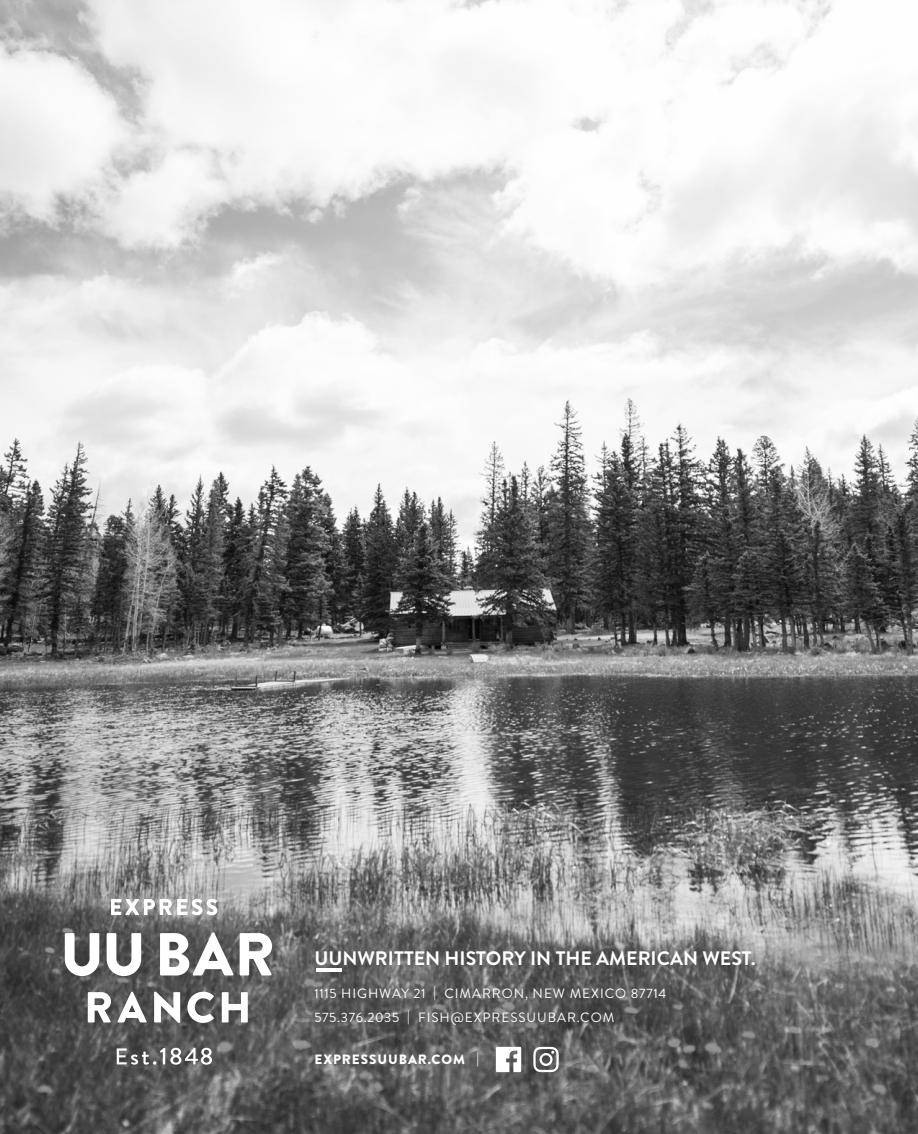
<style>
.page{position:relative;width:918px;height:1134px;background:#fff}
.page>*{position:absolute;margin:0;border:0;box-sizing:border-box;transform-origin:0 0}
.t1{font:700 19.5px "Brandon Grotesque";color:#fff}
.t2{font:13.5px "Brandon Grotesque";letter-spacing:.07em;color:#fff}
.t3{font:900 13.5px "Brandon Grotesque";letter-spacing:.07em;color:#fff}
.s1{font-weight:400}
</style>
<div class="page">
<img style="left:0;top:0;width:918px;height:1134px">
<div style="left:59px;top:894px;width:706px;height:189px;background:#231f20;opacity:.25"></div>
<svg style="left:111px;top:899px;width:106px;height:16px"></svg>
<svg style="left:88px;top:992px;width:23px;height:30px"></svg>
<svg style="left:117px;top:992px;width:30px;height:30px"></svg>
<svg style="left:154px;top:992px;width:26px;height:31px"></svg>
<svg style="left:187px;top:992px;width:27px;height:31px"></svg>
<svg style="left:222px;top:992px;width:26px;height:30px"></svg>
<svg style="left:65px;top:933px;width:34px;height:43px"></svg>
<svg style="left:107px;top:933px;width:34px;height:43px"></svg>
<svg style="left:160px;top:933px;width:74px;height:43px"></svg>
<svg style="left:240px;top:933px;width:32px;height:43px"></svg>
<svg style="left:117px;top:1048px;width:95px;height:17px"></svg>
<svg style="left:496px;top:1047px;width:25px;height:25px"></svg>
<svg style="left:533px;top:1047px;width:26px;height:25px"></svg>
<hr style="left:316px;top:969px;width:25px;height:3px;background:#fff">
<p class="t1" style="left:314px;top:945px;width:443px">UUNWRITTEN HISTORY IN THE AMERICAN WEST.</p>
<p class="t2" style="left:314px;top:984px;width:354px">1115 HIGHWAY 21 | CIMARRON, NEW MEXICO 87714</p>
<p class="t2" style="left:314px;top:1008px;width:302px">575.376.2035 | FISH@EXPRESSUUBAR.COM</p>
<p class="t3" style="left:314px;top:1050px;width:166px">EXPRESSUUBAR.COM <span class="s1">|</span></p>
</div>
